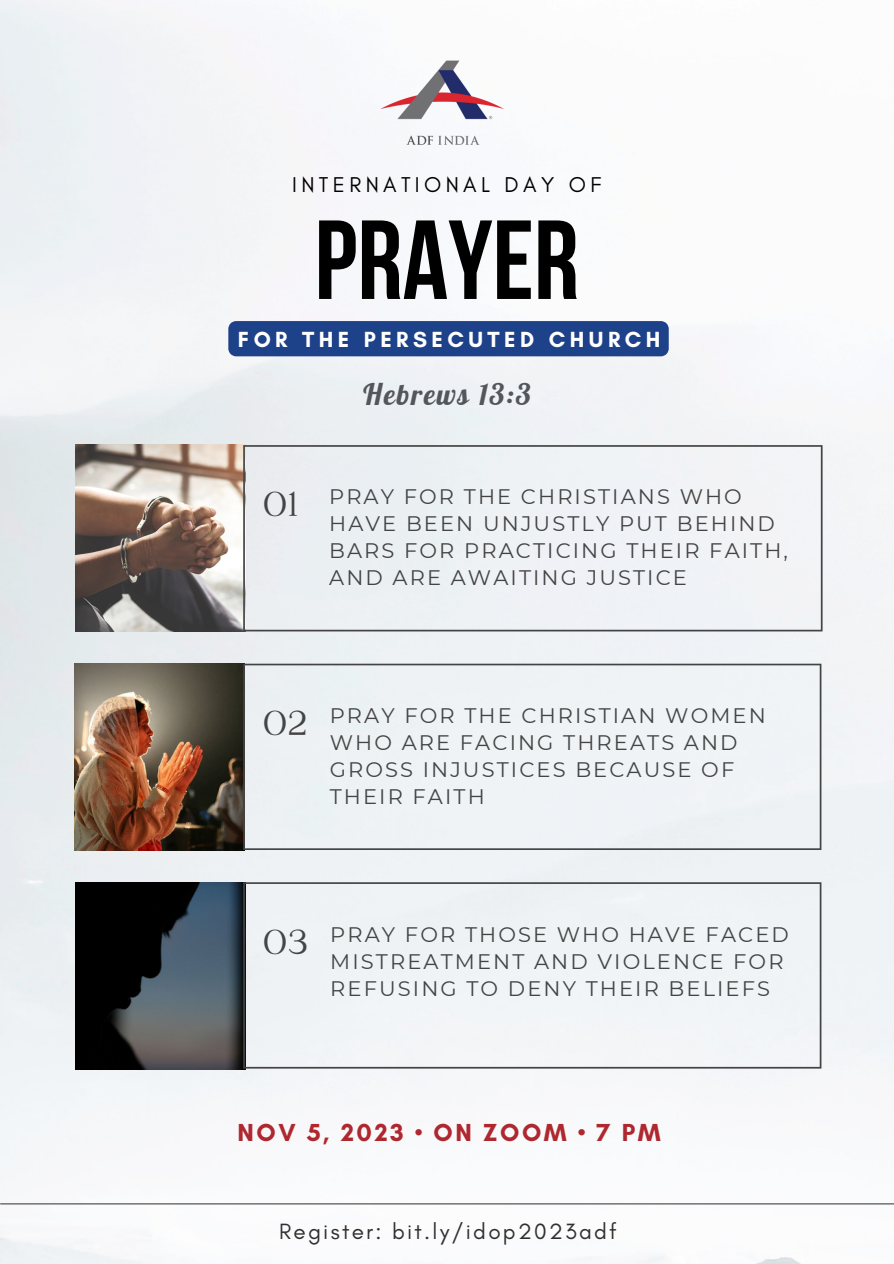
<style>
.page{position:relative;width:894px;height:1264px;background:#fff}
.page>*{position:absolute;margin:0;border:0;box-sizing:border-box;transform-origin:0 0}
.t1{font:700 112.05px "Bebas Neue";color:#000}
.t2{font:37.8px "Catchy Mager";color:#444}
.t3{font:28.95px "Lobster";letter-spacing:.06em;color:#53565a}
.t4{font:700 25.05px "Glacial Indifference";letter-spacing:.105em;color:#af272f}
.t5{font:22.5px "Glacial Indifference";letter-spacing:.1em;color:#303030}
.t6{font:700 22.35px "Glacial Indifference";letter-spacing:.2em;color:#fff}
.t7{font:21.75px "Glacial Indifference";letter-spacing:.2em;color:#000}
.t8{font:21px/27px "Montserrat";letter-spacing:.1em;color:#444}
</style>
<div class="page">
<img style="left:0;top:0;width:893px;height:1263px">
<img style="left:75px;top:663px;width:168px;height:187px">
<img style="left:76px;top:444px;width:170px;height:187px">
<img style="left:76px;top:882px;width:170px;height:187px">
<hr style="left:1px;top:1203px;width:892px;height:1px;background:#444">
<img style="left:353px;top:49px;width:179px;height:108px">
<div style="left:228px;top:321px;width:440px;height:35px;background:#1d4289"></div>
<div style="left:243px;top:445px;width:579px;height:186px;background:#eef2f5"></div>
<div style="left:243px;top:663px;width:578px;height:187px;background:#eff3f5"></div>
<div style="left:243px;top:882px;width:578px;height:186px;background:#eff3f6"></div>
<p class="t7" style="left:292px;top:171px;width:310px">INTERNATIONAL DAY OF</p>
<p class="t1" style="left:314px;top:215px;width:266px">PRAYER</p>
<p class="t6" style="left:238px;top:325px;width:424px">FOR THE PERSECUTED CHURCH</p>
<p class="t3" style="left:363px;top:376px;width:169px">Hebrews 13:3</p>
<p class="t2" style="left:263px;top:486px;width:37px">01</p>
<p class="t8" style="left:329px;top:483px;width:460px">PRAY FOR THE CHRISTIANS WHO<br>HAVE BEEN UNJUSTLY PUT BEHIND<br>BARS FOR PRACTICING THEIR FAITH,<br>AND ARE AWAITING JUSTICE</p>
<p class="t2" style="left:263px;top:705px;width:45px">02</p>
<p class="t8" style="left:329px;top:702px;width:437px">PRAY FOR THE CHRISTIAN WOMEN<br>WHO ARE FACING THREATS AND<br>GROSS INJUSTICES BECAUSE OF<br>THEIR FAITH</p>
<p class="t2" style="left:263px;top:924px;width:46px">03</p>
<p class="t8" style="left:330px;top:921px;width:460px">PRAY FOR THOSE WHO HAVE FACED<br>MISTREATMENT AND VIOLENCE FOR<br>REFUSING TO DENY THEIR BELIEFS</p>
<p class="t4" style="left:237px;top:1116px;width:424px">NOV 5, 2023 • ON ZOOM • 7 PM</p>
<p class="t5" style="left:279px;top:1217px;width:339px">Register: bit.ly/idop2023adf</p>
</div>
